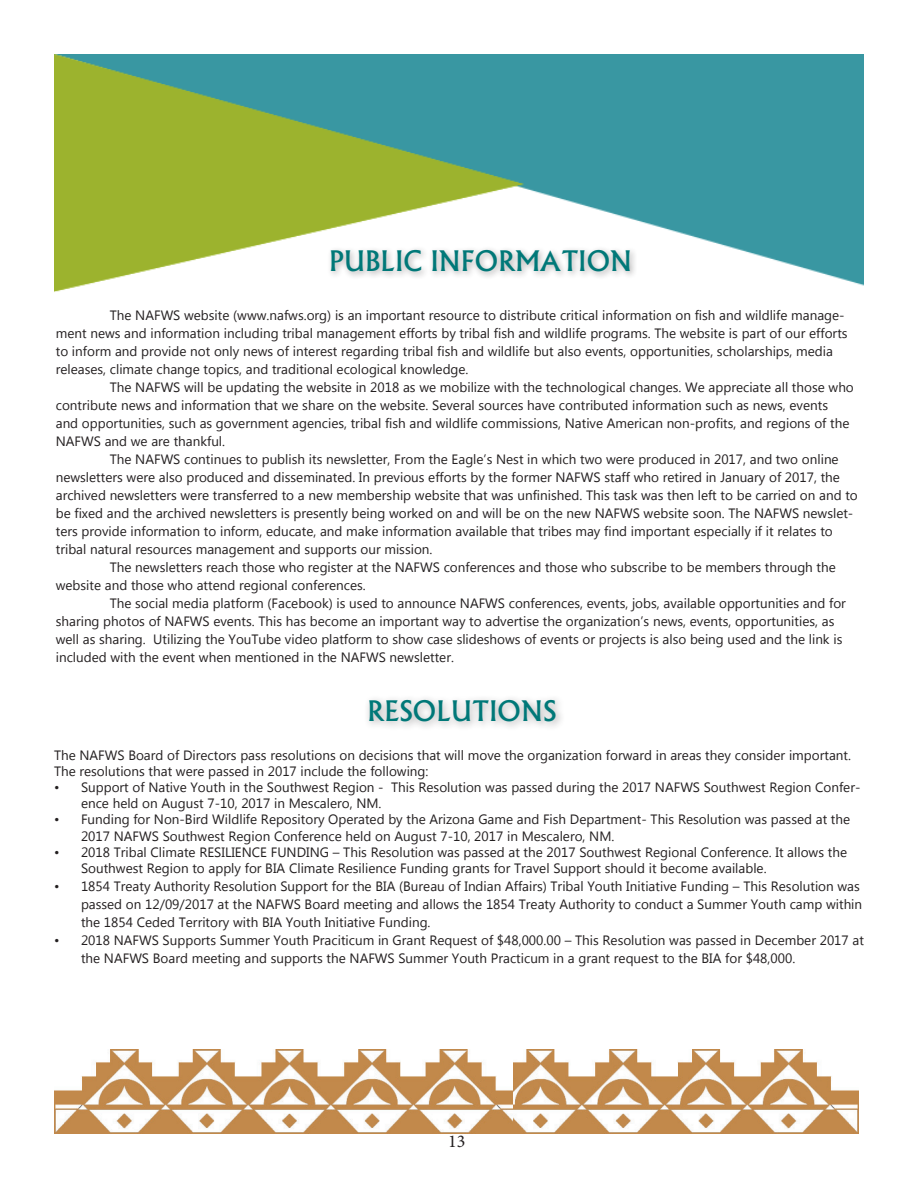
<style>
.page{position:relative;width:918px;height:1188px;background:#fff}
.page>*{position:absolute;margin:0;border:0;box-sizing:border-box;transform-origin:0 0}
.t1{font:500 27px "Albertus";color:#007878}
.t2{font:18px "Minion Pro";color:#231f20}
.t3{font:13.5px/18px "Myanmar Text";color:#231f20}
</style>
<div class="page">
<img style="left:54px;top:54px;width:810px;height:238px">
<img style="left:54px;top:1049px;width:459px;height:85px">
<img style="left:513px;top:1049px;width:346px;height:85px">
<div style="left:327px;top:246px;width:311px;height:34px;background:#231f20;opacity:.38"></div>
<div style="left:364px;top:694px;width:201px;height:38px;background:#231f20;opacity:.38"></div>
<p class="t1" style="left:330px;top:244px;width:304px">PUBLIC INFORMATION</p>
<p class="t3" style="left:56px;top:307px;width:793px;text-indent:54px">The NAFWS website (www.nafws.org) is an important resource to distribute critical information on fish and wildlife manage&shy;ment news and information including tribal management efforts by tribal fish and wildlife programs. The website is part of our efforts to inform and provide not only news of interest regarding tribal fish and wildlife but also events, opportunities, scholarships, media releases, climate change topics, and traditional ecological knowledge.</p>
<p class="t3" style="left:56px;top:379px;width:800px;text-indent:54px">The NAFWS will be updating the website in 2018 as we mobilize with the technological changes. We appreciate all those who contribute news and information that we share on the website. Several sources have contributed information such as news, events and opportunities, such as government agencies, tribal fish and wildlife commissions, Native American non-profits, and regions of the NAFWS and we are thankful.</p>
<p class="t3" style="left:56px;top:451px;width:804px;text-indent:54px">The NAFWS continues to publish its newsletter, From the Eagle’s Nest in which two were produced in 2017, and two online newsletters were also produced and disseminated. In previous efforts by the former NAFWS staff who retired in January of 2017, the archived newsletters were transferred to a new membership website that was unfinished. This task was then left to be carried on and to be fixed and the archived newsletters is presently being worked on and will be on the new NAFWS website soon. The NAFWS newslet&shy;ters provide information to inform, educate, and make information available that tribes may find important especially if it relates to tribal natural resources management and supports our mission.</p>
<p class="t3" style="left:56px;top:559px;width:782px;text-indent:54px">The newsletters reach those who register at the NAFWS conferences and those who subscribe to be members through the website and those who attend regional conferences.</p>
<p class="t3" style="left:56px;top:595px;width:792px;text-indent:54px">The social media platform (Facebook) is used to announce NAFWS conferences, events, jobs, available opportunities and for sharing photos of NAFWS events. This has become an important way to advertise the organization’s news, events, opportunities, as well as sharing. Utilizing the YouTube video platform to show case slideshows of events or projects is also being used and the link is included with the event when mentioned in the NAFWS newsletter.</p>
<p class="t1" style="left:367px;top:694px;width:191px">RESOLUTIONS</p>
<p class="t3" style="left:54px;top:747px;width:799px;line-height:16.2px">The NAFWS Board of Directors pass resolutions on decisions that will move the organization forward in areas they consider important.<br>The resolutions that were passed in 2017 include the following:</p>
<p class="t3" style="left:81px;top:779px;width:781px;line-height:16.2px;text-indent:-27px">• Support of Native Youth in the Southwest Region - This Resolution was passed during the 2017 NAFWS Southwest Region Confer&shy;ence held on August 7-10, 2017 in Mescalero, NM.</p>
<p class="t3" style="left:81px;top:812px;width:771px;line-height:16.2px;text-indent:-27px">• Funding for Non-Bird Wildlife Repository Operated by the Arizona Game and Fish Department- This Resolution was passed at the<br>2017 NAFWS Southwest Region Conference held on August 7-10, 2017 in Mescalero, NM.</p>
<p class="t3" style="left:81px;top:844px;width:768px;line-height:16.2px;text-indent:-27px">• 2018 Tribal Climate RESILIENCE FUNDING – This Resolution was passed at the 2017 Southwest Regional Conference. It allows the<br>Southwest Region to apply for BIA Climate Resilience Funding grants for Travel Support should it become available.</p>
<p class="t3" style="left:81px;top:877px;width:783px;text-indent:-27px">• 1854 Treaty Authority Resolution Support for the BIA (Bureau of Indian Affairs) Tribal Youth Initiative Funding – This Resolution was passed on 12/09/2017 at the NAFWS Board meeting and allows the 1854 Treaty Authority to conduct a Summer Youth camp within the 1854 Ceded Territory with BIA Youth Initiative Funding.</p>
<p class="t3" style="left:81px;top:931px;width:784px;text-indent:-27px">• 2018 NAFWS Supports Summer Youth Praciticum in Grant Request of $48,000.00 – This Resolution was passed in December 2017 at the NAFWS Board meeting and supports the NAFWS Summer Youth Practicum in a grant request to the BIA for $48,000.</p>
<h2 class="t2" style="left:448px;top:1129px;width:19px">13</h2>
</div>
